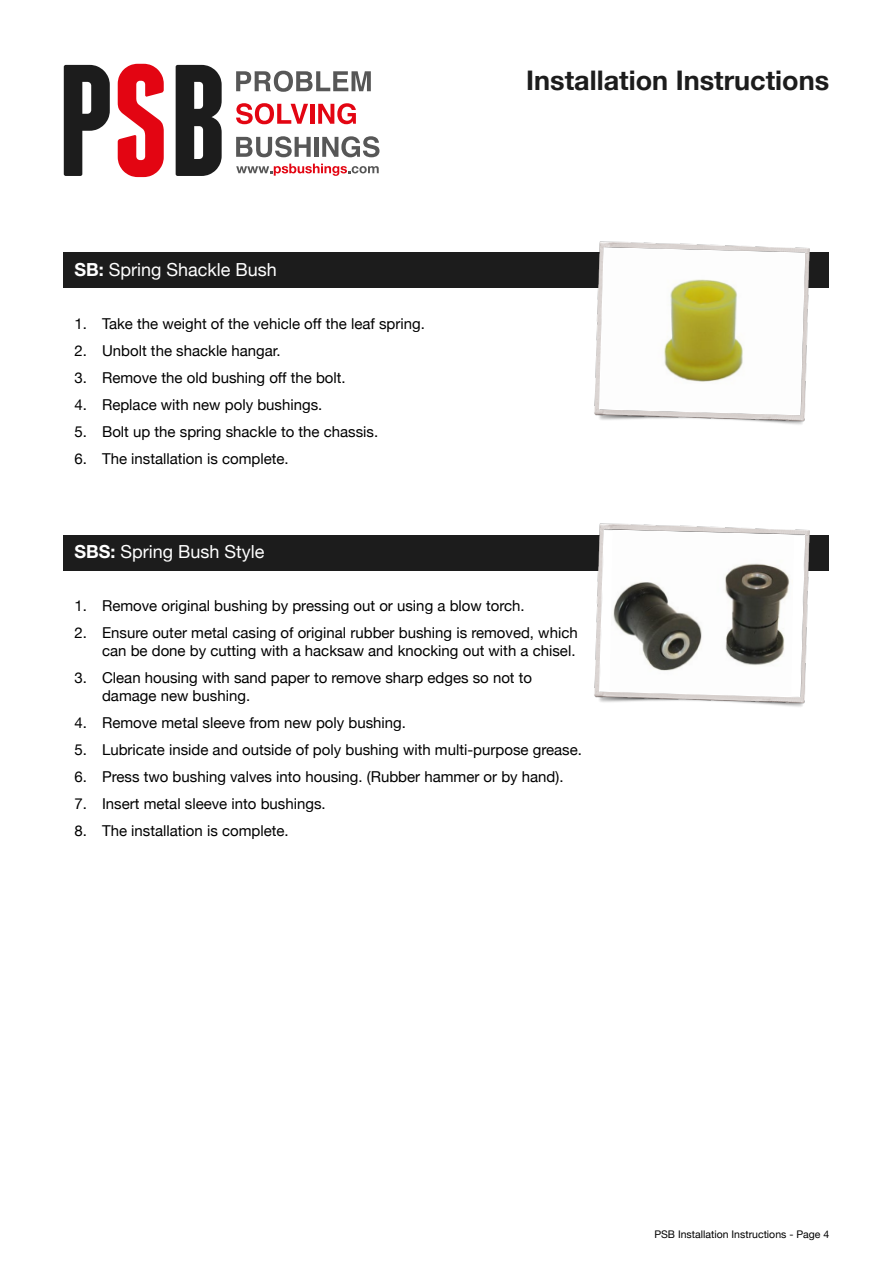
<style>
.page{position:relative;width:893px;height:1263px;background:#fff}
.page>*{position:absolute;margin:0;border:0;box-sizing:border-box;transform-origin:0 0}
.t1{font:700 27px "Helvetica Neue";color:#1c1c1c}
.t2{font:18px "Helvetica Neue";color:#fff}
.t3{font:15px/18px "Helvetica Neue";color:#000;text-align:right}
.t4{font:10.5px "Helvetica Neue";color:#000}
.s1{font-weight:700}
</style>
<div class="page">
<svg style="left:64px;top:65px;width:46px;height:111px"></svg>
<svg style="left:118px;top:64px;width:46px;height:113px"></svg>
<svg style="left:176px;top:65px;width:46px;height:111px"></svg>
<svg style="left:236px;top:71px;width:135px;height:21px"></svg>
<svg style="left:236px;top:103px;width:72px;height:21px"></svg>
<hr style="left:310px;top:104px;width:4px;height:20px;background:#e30512">
<svg style="left:318px;top:103px;width:38px;height:21px"></svg>
<svg style="left:236px;top:136px;width:75px;height:21px"></svg>
<hr style="left:314px;top:137px;width:4px;height:20px;background:#575757">
<svg style="left:322px;top:136px;width:57px;height:21px"></svg>
<svg style="left:236px;top:164px;width:143px;height:12px"></svg>
<div style="left:64px;top:535px;width:765px;height:35px;background:#1c1c1c"></div>
<div style="left:64px;top:253px;width:765px;height:35px;background:#1c1c1c"></div>
<img style="left:588px;top:241px;width:235px;height:184px">
<svg style="left:598px;top:247px;width:208px;height:169px"></svg>
<img style="left:588px;top:523px;width:235px;height:184px">
<svg style="left:598px;top:529px;width:208px;height:169px"></svg>
<p class="t2" style="left:74px;top:259px;width:204px"><span class="s1">SB:</span> Spring Shackle Bush</p>
<p class="t3" style="left:74px;top:314px;width:352px">1. Take the weight of the vehicle off the leaf spring.</p>
<p class="t3" style="left:74px;top:341px;width:208px">2. Unbolt the shackle hangar.</p>
<p class="t3" style="left:74px;top:368px;width:273px">3. Remove the old bushing off the bolt.</p>
<p class="t3" style="left:74px;top:395px;width:249px">4. Replace with new poly bushings.</p>
<p class="t3" style="left:74px;top:422px;width:305px">5. Bolt up the spring shackle to the chassis.</p>
<p class="t3" style="left:74px;top:449px;width:216px">6. The installation is complete.</p>
<h1 class="t1" style="left:526px;top:64px;width:304px">Installation Instructions</h1>
<p class="t2" style="left:74px;top:541px;width:192px"><span class="s1">SBS:</span> Spring Bush Style</p>
<p class="t3" style="left:74px;top:596px;width:452px">1. Remove original bushing by pressing out or using a blow torch.</p>
<p class="t3" style="left:74px;top:623px;width:505px">2. Ensure outer metal casing of original rubber bushing is removed, which can be done by cutting with a hacksaw and knocking out with a chisel.</p>
<p class="t3" style="left:102px;top:668px;width:432px;text-align:left;text-indent:-28px">3. Clean housing with sand paper to remove sharp edges so not to damage new bushing.</p>
<p class="t3" style="left:74px;top:713px;width:333px">4. Remove metal sleeve from new poly bushing.</p>
<p class="t3" style="left:74px;top:740px;width:509px">5. Lubricate inside and outside of poly bushing with multi-purpose grease.</p>
<p class="t3" style="left:74px;top:767px;width:491px">6. Press two bushing valves into housing. (Rubber hammer or by hand).</p>
<p class="t3" style="left:74px;top:794px;width:253px">7. Insert metal sleeve into bushings.</p>
<p class="t3" style="left:74px;top:821px;width:216px">8. The installation is complete.</p>
<p class="t4" style="left:654px;top:1228px;width:176px">PSB Installation Instructions - Page 4</p>
</div>
